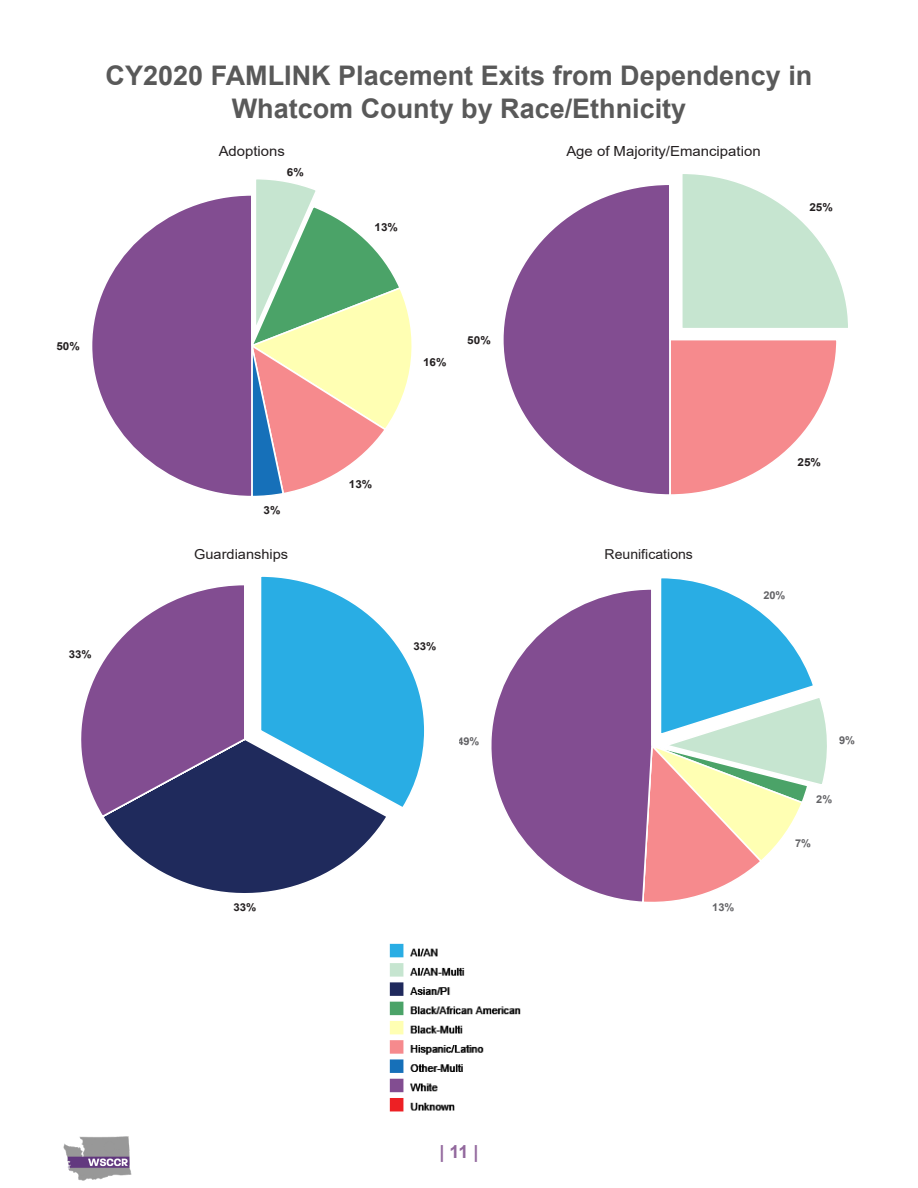
<style>
.page{position:relative;width:918px;height:1188px;background:#fff}
.page>*{position:absolute;margin:0;border:0;box-sizing:border-box;transform-origin:0 0}
.t1{font:700 27px "Arial";color:#595959}
.t2{font:700 18px "Arial";color:#93699e}
.t3{font:13.95px "Arial";color:#231f20;scale:1.08 1}
.t4{font:13.95px "Arial";color:#231f20;scale:1.06 1}
.t5{font:13.65px "Arial";color:#231f20}
.t6{font:13.65px "Arial";color:#231f20;scale:1.06 1}
.t7{font:700 10.95px "Arial";color:#231f20;scale:1.06 1}
.t8{font:700 10.95px "Arial";color:#231f20;scale:1.08 1}
.t9{font:700 10.8px "Arial";color:#636366}
.t10{font:700 10.8px "Arial";color:#231f20;scale:1.06 1}
</style>
<div class="page">
<img style="left:63px;top:1136px;width:69px;height:45px">
<svg style="left:254px;top:179px;width:158px;height:317px"></svg>
<svg style="left:92px;top:195px;width:162px;height:301px"></svg>
<hr style="left:251px;top:195px;width:2px;height:151px;background:#fff">
<svg style="left:682px;top:174px;width:166px;height:154px"></svg>
<svg style="left:672px;top:340px;width:165px;height:155px"></svg>
<svg style="left:503px;top:185px;width:169px;height:310px"></svg>
<hr style="left:669px;top:184px;width:2px;height:156px;background:#fff">
<svg style="left:261px;top:576px;width:163px;height:231px"></svg>
<svg style="left:105px;top:737px;width:284px;height:156px"></svg>
<svg style="left:81px;top:585px;width:165px;height:234px"></svg>
<hr style="left:244px;top:585px;width:2px;height:154px;background:#fff">
<svg style="left:654px;top:578px;width:173px;height:324px"></svg>
<svg style="left:491px;top:589px;width:163px;height:313px"></svg>
<hr style="left:651px;top:589px;width:2px;height:157px;background:#fff">
<img style="left:389px;top:943px;width:132px;height:169px">
<p class="t1" style="left:106px;top:57px;width:708px">CY2020 FAMLINK Placement Exits from Dependency in</p>
<p class="t1" style="left:232px;top:89px;width:456px">Whatcom County by Race/Ethnicity</p>
<p class="t4" style="left:219px;top:142px;width:64px">Adoptions</p>
<p class="t7" style="left:287px;top:164px;width:17px">6%</p>
<p class="t7" style="left:375px;top:219px;width:24px">13%</p>
<p class="t3" style="left:566px;top:142px;width:182px">Age of Majority/Emancipation</p>
<p class="t8" style="left:809px;top:199px;width:23px">25%</p>
<p class="t7" style="left:56px;top:338px;width:24px">50%</p>
<p class="t10" style="left:69px;top:647px;width:23px">33%</p>
<p class="t7" style="left:264px;top:502px;width:17px">3%</p>
<p class="t6" style="left:194px;top:544px;width:90px">Guardianships</p>
<p class="t7" style="left:349px;top:476px;width:24px">13%</p>
<p class="t7" style="left:423px;top:354px;width:24px">16%</p>
<p class="t8" style="left:467px;top:332px;width:23px">50%</p>
<p class="t10" style="left:413px;top:638px;width:23px">33%</p>
<p class="t9" style="left:457px;top:733px;width:24px">49%</p>
<p class="t10" style="left:233px;top:900px;width:23px">33%</p>
<p class="t5" style="left:605px;top:544px;width:90px">Reunifications</p>
<p class="t8" style="left:798px;top:454px;width:23px">25%</p>
<p class="t9" style="left:763px;top:587px;width:24px">20%</p>
<p class="t9" style="left:712px;top:899px;width:24px">13%</p>
<p class="t9" style="left:839px;top:733px;width:17px">9%</p>
<p class="t9" style="left:816px;top:791px;width:17px">2%</p>
<p class="t9" style="left:795px;top:835px;width:17px">7%</p>
<p class="t2" style="left:439px;top:1139px;width:41px">| 11 |</p>
</div>
